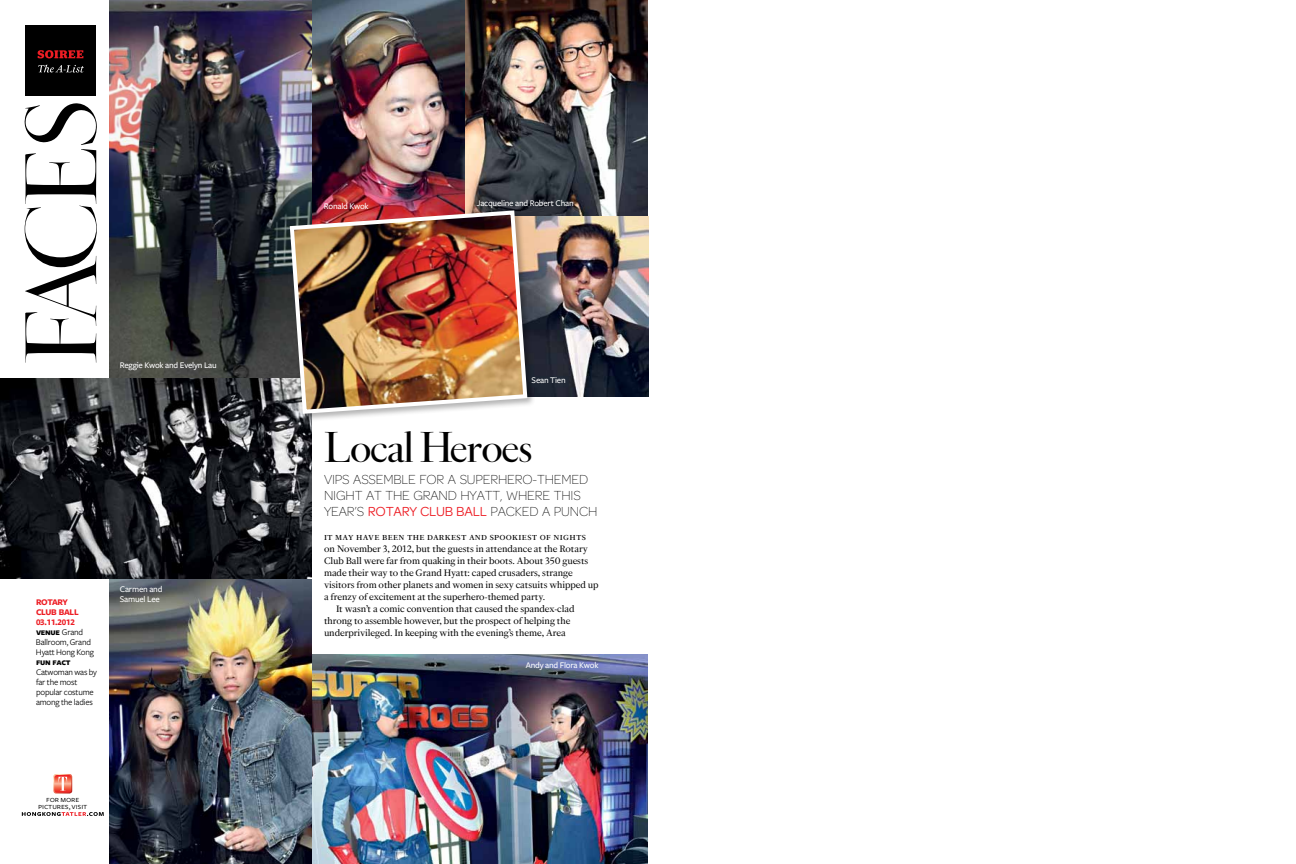
<style>
.page{position:relative;width:1296px;height:864px;background:#fff}
.page>*{position:absolute;margin:0;border:0;box-sizing:border-box;transform-origin:0 0}
.t1{font:45px "Corundum Display";letter-spacing:-.02em;color:#000}
.t2{font:200 14px/16px "Omnes";letter-spacing:-.01em;color:#000}
.t3{font:11px "Corundum News O1";letter-spacing:-.005em;color:#000}
.t4{font:11px "Corundum News O1 Roman SC";letter-spacing:.025em;color:#000}
.t5{font:9.5px "Freight Sans Bold SC";letter-spacing:-.03em;color:#000}
.t6{font:500 9px/10px "Freight Sans";letter-spacing:-.025em;color:#fff}
.t7{font:9px/10px "Freight Sans";letter-spacing:-.02em;color:#000}
.t8{font:9px/10px "Freight Sans Bold SC";letter-spacing:-.025em;color:#ed1d24}
.t9{font:8.6px/7px "Freight Sans Book SC";letter-spacing:-.01em;color:#000;text-align:center;scale:1.09 1}
.s1{font-family:"Freight Sans";font-size:9px}
.s2{font-weight:400;color:#ed1d24}
</style>
<div class="page">
<div style="left:25px;top:25px;width:71px;height:71px;background:#000"></div>
<svg style="left:38px;top:65px;width:46px;height:7px"></svg>
<svg style="left:38px;top:50px;width:45px;height:8px"></svg>
<svg style="left:24px;top:103px;width:73px;height:260px"></svg>
<img style="left:110px;top:0;width:202px;height:378px">
<img style="left:312px;top:654px;width:336px;height:210px">
<img style="left:465px;top:0;width:183px;height:216px">
<img style="left:110px;top:578px;width:202px;height:286px">
<img style="left:312px;top:0;width:153px;height:208px">
<img style="left:535px;top:216px;width:113px;height:180px">
<img style="left:0;top:378px;width:312px;height:200px">
<div style="left:288px;top:208px;width:247px;height:214px;background:#000;opacity:.3"></div>
<img style="left:288px;top:208px;width:241px;height:208px">
<svg style="left:53px;top:774px;width:19px;height:20px"></svg>
<svg style="left:22px;top:812px;width:82px;height:4px"></svg>
<p class="t6" style="left:120px;top:360px;width:98px">Reggie Kwok and Evelyn Lau</p>
<p class="t8" style="left:36px;top:598px;width:44px">rotary club ball<br>03.11.2012</p>
<p class="t5" style="left:36px;top:627px;width:49px">venue <span class="s1">Grand</span></p>
<p class="t7" style="left:36px;top:638px;width:60px">Ballroom, Grand<br>Hyatt Hong Kong</p>
<p class="t5" style="left:36px;top:657px;width:36px">fun fact</p>
<p class="t7" style="left:36px;top:668px;width:63px">Catwoman was by far the most popular costume among the ladies</p>
<p class="t6" style="left:120px;top:585px;width:44px">Carmen and<br>Samuel Lee</p>
<p class="t9" style="left:38px;top:796px;width:47px">for more pictures, visit</p>
<p class="t6" style="left:324px;top:202px;width:46px">Ronald Kwok</p>
<p class="t6" style="left:477px;top:199px;width:98px">Jacqueline and Robert Chan</p>
<p class="t6" style="left:532px;top:375px;width:35px">Sean Tien</p>
<h1 class="t1" style="left:324px;top:421px;width:210px">Local Heroes</h1>
<p class="t2" style="left:324px;top:472px;width:266px">VIPS ASSEMBLE FOR A SUPERHERO-THEMED<br>NIGHT AT TH E GRAND HYATT, WH ERE THIS<br>YEAR’S <span class="s2">ROTARY CLUB BALL</span> PACKED A PUN</p>
<p class="t2" style="left:579px;top:504px;width:18px">CH</p>
<p class="t4" style="left:324px;top:531px;width:264px">it may have been the darkest and spookiest of nights</p>
<p class="t3" style="left:324px;top:543px;width:265px">on November 3, 2012, but the guests in attendance at the Rotary</p>
<p class="t3" style="left:324px;top:555px;width:266px">Club Ball were far from quaking in their boots. About 350 guests</p>
<p class="t3" style="left:324px;top:567px;width:250px">made their way to the Grand Hyatt: caped crusaders, strange</p>
<p class="t3" style="left:324px;top:579px;width:276px">visitors from other planets and women in sexy catsuits whipped up</p>
<p class="t3" style="left:324px;top:591px;width:223px">a frenzy of excitement at the superhero-themed party.</p>
<p class="t3" style="left:336px;top:603px;width:240px">It wasn’t a comic convention that caused the spandex-clad</p>
<p class="t3" style="left:324px;top:615px;width:248px">throng to assemble however, but the prospect of helping the</p>
<p class="t3" style="left:324px;top:627px;width:243px">underprivileged. In keeping with the evening’s theme, Area</p>
<p class="t6" style="left:526px;top:660px;width:74px">Andy and Flora Kwok</p>
</div>
